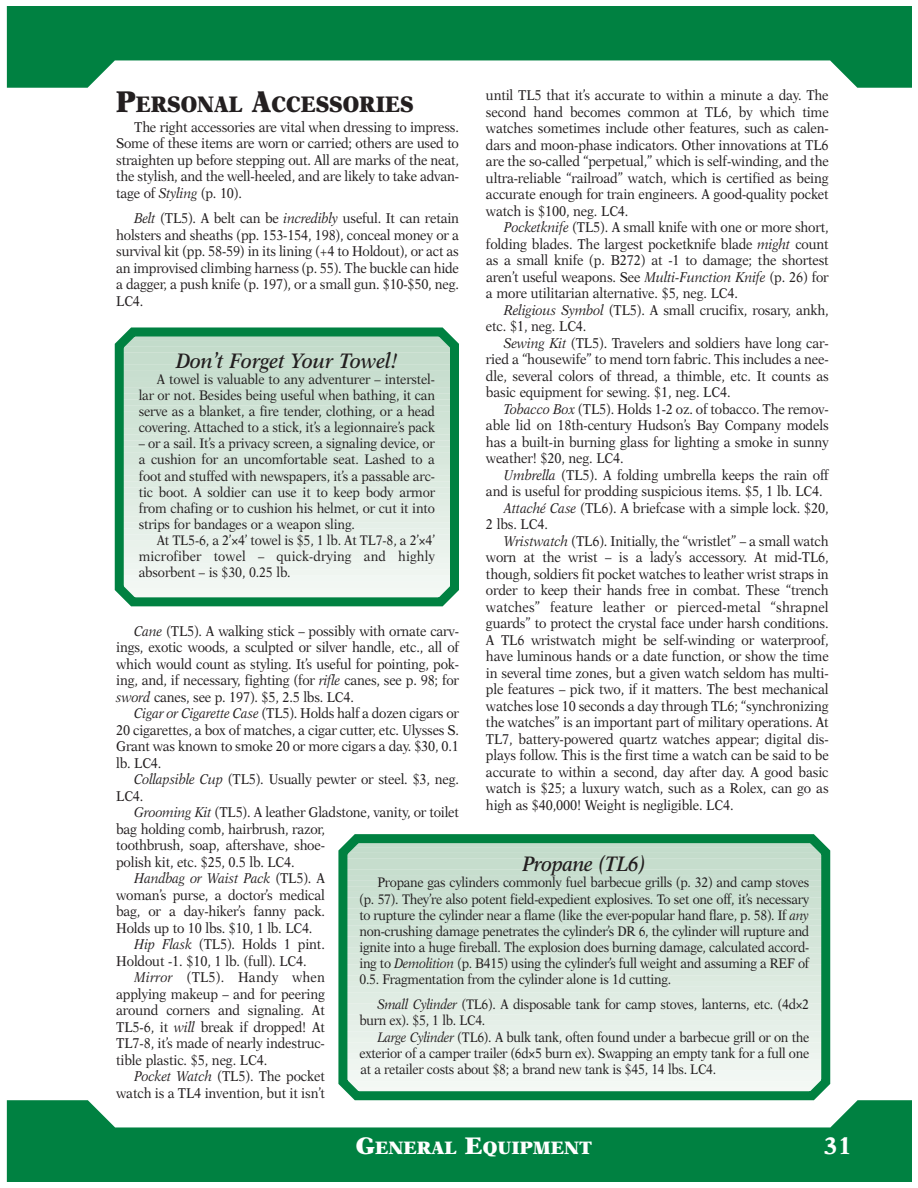
<style>
.page{position:relative;width:918px;height:1188px;background:#fff}
.page>*{position:absolute;margin:0;border:0;box-sizing:border-box;transform-origin:0 0}
.t1{font:700 24px "New Aster";color:#fff}
.t2{font:900 22.5px "New Aster";color:#231f20;scale:.9 1}
.t3{font:italic 600 21px "New Aster";color:#231f20;scale:.9 1}
.t4{font:italic 600 21px "New Aster";letter-spacing:-.025em;color:#231f20;scale:.89 1}
.t5{font:900 18px "New Aster";color:#fff}
.t6{font:14.25px/16.5px "New Aster";letter-spacing:-.01em;color:#231f20;text-align:justify;scale:.9 1}
.t7{font:14.25px "New Aster";letter-spacing:.01em;color:#231f20;scale:.9 1}
.t8{font:italic 14.25px "New Aster";letter-spacing:-.015em;color:#231f20;scale:.9 1}
.t9{font:13.8px/16.2px "New Aster";letter-spacing:-.02em;color:#231f20;text-align:justify;scale:.89 1}
.t10{font:13.8px/16.2px "New Aster";letter-spacing:-.02em;color:#231f20;text-align:justify;scale:.9 1}
.s1{font-style:italic}
.s2{font-size:30px}
.s3{font-style:normal}
.s4{font-size:24px}
</style>
<div class="page">
<svg style="left:7px;top:1100px;width:904px;height:81px;fill:#008141"></svg>
<svg style="left:7px;top:7px;width:904px;height:81px;fill:#008141"></svg>
<svg style="left:115px;top:327px;width:344px;height:279px;background:#c2ddcd"></svg>
<svg style="left:338px;top:834px;width:492px;height:266px;background:#c5decf"></svg>
<p class="t6" style="left:486px;top:88px;width:382px">until TL5 that it’s accurate to within a minute a day. The second hand becomes common at TL6, by which time watches sometimes include other features, such as calen&shy;dars and moon-phase indicators. Other innovations at TL6 are the so-called “perpetual,” which is self-winding, and the ultra-reliable “railroad” watch, which is certified as being accurate enough for train engineers. A good-quality pocket watch is $100, neg. LC4.</p>
<p class="t6" style="left:486px;top:220px;width:382px;text-indent:18px"><span class="s1">Pocketknife</span> (TL5). A small knife with one or more short, folding blades. The largest pocketknife blade <span class="s1">might</span> count as a small knife (p. B272) at -1 to damage; the shortest aren’t useful weapons. See <span class="s1">Multi-Function Knife</span> (p. 26) for a more utilitarian alternative. $5, neg. LC4.</p>
<p class="t6" style="left:486px;top:303px;width:382px;text-indent:18px"><span class="s1">Religious Symbol</span> (TL5). A small crucifix, rosary, ankh, etc. $1, neg. LC4.</p>
<p class="t6" style="left:486px;top:336px;width:382px;text-indent:18px"><span class="s1">Sewing Kit</span> (TL5). Travelers and soldiers have long car&shy;ried a “housewife” to mend torn fabric. This includes a nee&shy;dle, several colors of thread, a thimble, etc. It counts as basic equipment for sewing. $1, neg. LC4.</p>
<p class="t6" style="left:486px;top:402px;width:382px;text-indent:18px"><span class="s1">Tobacco Box</span> (TL5). Holds 1-2 oz. of tobacco. The remov&shy;able lid on 18th-century Hudson’s Bay Company models has a built-in burning glass for lighting a smoke in sunny weather! $20, neg. LC4.</p>
<p class="t6" style="left:504px;top:468px;width:362px"><span class="s1">Umbrella</span> (TL5). A folding umbrella keeps the rain off</p>
<p class="t6" style="left:486px;top:484px;width:376px">and is useful for prodding suspicious items. $5, 1 lb. LC4.</p>
<p class="t6" style="left:504px;top:501px;width:362px"><span class="s1">Attaché Case</span> (TL6). A briefcase with a simple lock. $20,</p>
<p class="t6" style="left:486px;top:517px;width:70px">2 lbs. LC4.</p>
<p class="t6" style="left:504px;top:534px;width:362px"><span class="s1">Wristwatch</span> (TL6). Initially, the “wristlet” – a small watch</p>
<p class="t6" style="left:486px;top:550px;width:382px">worn at the wrist – is a lady’s accessory. At mid-TL6,</p>
<p class="t6" style="left:486px;top:567px;width:382px">though, soldiers fit pocket watches to leather wrist straps in</p>
<p class="t6" style="left:486px;top:583px;width:382px">order to keep their hands free in combat. These “trench</p>
<p class="t7" style="left:486px;top:601px;width:382px">watches” feature leather or pierced-metal “shrapnel</p>
<p class="t6" style="left:486px;top:616px;width:382px">guards” to protect the crystal face under harsh conditions.</p>
<p class="t6" style="left:486px;top:633px;width:382px">A TL6 wristwatch might be self-winding or waterproof,</p>
<p class="t6" style="left:486px;top:649px;width:382px">have luminous hands or a date function, or show the time</p>
<p class="t6" style="left:486px;top:666px;width:382px">in several time zones, but a given watch seldom has multi-</p>
<p class="t6" style="left:486px;top:682px;width:382px">ple features – pick two, if it matters. The best mechanical</p>
<p class="t6" style="left:486px;top:699px;width:382px">watches lose 10 seconds a day through TL6; “synchronizing</p>
<p class="t6" style="left:486px;top:715px;width:382px">the watches” is an important part of military operations. At</p>
<p class="t6" style="left:486px;top:732px;width:382px">TL7, battery-powered quartz watches appear; digital dis-</p>
<p class="t6" style="left:486px;top:748px;width:382px">plays follow. This is the first time a watch can be said to be</p>
<p class="t6" style="left:486px;top:765px;width:382px">accurate to within a second, day after day. A good basic</p>
<p class="t6" style="left:486px;top:781px;width:382px">watch is $25; a luxury watch, such as a Rolex, can go as</p>
<p class="t6" style="left:486px;top:798px;width:277px">high as $40,000! Weight is negligible. LC4.</p>
<h2 class="t2" style="left:116px;top:95px;width:332px"><span class="s2">P</span>ERSONAL <span class="s2">A</span>CCESSORIES</h2>
<p class="t6" style="left:116px;top:120px;width:382px;text-indent:18px">The right accessories are vital when dressing to impress.<br>Some of these items are worn or carried; others are used to straighten up before stepping out. All are marks of the neat, the stylish, and the well-heeled, and are likely to take advan&shy;tage of <span class="s1">Styling</span> (p. 10).</p>
<p class="t6" style="left:116px;top:211px;width:382px;text-indent:18px"><span class="s1">Belt</span> (TL5). A belt can be <span class="s1">incredibly</span> useful. It can retain holsters and sheaths (pp. 153-154, 198), conceal money or a survival kit (pp. 58-59) in its lining (+4 to Holdout), or act as an improvised climbing harness (p. 55). The buckle can hide a dagger, a push knife (p. 197), or a small gun. $10-$50, neg.<br>LC4.</p>
<h3 class="t3" style="left:176px;top:351px;width:248px">Don’t Forget Your Towel!</h3>
<p class="t10" style="left:139px;top:372px;width:331px;text-indent:18px">A towel is valuable to any adventurer – interstel&shy;lar or not. Besides being useful when bathing, it can serve as a blanket, a fire tender, clothing, or a head covering. Attached to a stick, it’s a legionnaire’s pack</p>
<p class="t10" style="left:139px;top:436px;width:331px">– or a sail. It’s a privacy screen, a signaling device, or a cushion for an uncomfortable seat. Lashed to a foot and stuffed with newspapers, it’s a passable arc&shy;tic boot. A soldier can use it to keep body armor from chafing or to cushion his helmet, or cut it into strips for bandages or a weapon sling.</p>
<p class="t10" style="left:139px;top:533px;width:331px;text-indent:18px">At TL5-6, a 2’¥4’ towel is $5, 1 lb. At TL7-8, a 2’¥4’ microfiber towel – quick-drying and highly absorbent – is $30, 0.25 lb.</p>
<p class="t6" style="left:116px;top:624px;width:382px;text-indent:18px"><span class="s1">Cane</span> (TL5). A walking stick – possibly with ornate carv&shy;ings, exotic woods, a sculpted or silver handle, etc., all of which would count as styling. It’s useful for pointing, pok&shy;ing, and, if necessary, fighting (for <span class="s1">rifle</span> canes, see p. 98; for <span class="s1">sword</span> canes, see p. 197). $5, 2.5 lbs. LC4.</p>
<p class="t6" style="left:116px;top:706px;width:382px;text-indent:18px"><span class="s1">Cigar or Cigarette Case</span> (TL5). Holds half a dozen cigars or 20 cigarettes, a box of matches, a cigar cutter, etc. Ulysses S.<br>Grant was known to smoke 20 or more cigars a day. $30, 0.1 lb. LC4.</p>
<p class="t6" style="left:116px;top:772px;width:382px;text-indent:18px"><span class="s1">Collapsible Cup</span> (TL5). Usually pewter or steel. $3, neg.<br>LC4.</p>
<p class="t6" style="left:134px;top:805px;width:362px"><span class="s1">Grooming Kit</span> (TL5). A leather Gladstone, vanity, or toilet</p>
<p class="t6" style="left:116px;top:822px;width:233px">bag holding comb, hairbrush, razor,</p>
<p class="t6" style="left:116px;top:838px;width:233px">toothbrush, soap, aftershave, shoe-</p>
<p class="t6" style="left:116px;top:855px;width:200px">polish kit, etc. $25, 0.5 lb. LC4.</p>
<p class="t8" style="left:134px;top:872px;width:213px">Handbag or Waist Pack <span class="s3">(TL5). A</span></p>
<p class="t6" style="left:116px;top:888px;width:233px">woman’s purse, a doctor’s medical</p>
<p class="t6" style="left:116px;top:904px;width:233px">bag, or a day-hiker’s fanny pack.</p>
<p class="t6" style="left:116px;top:921px;width:220px">Holds up to 10 lbs. $10, 1 lb. LC4.</p>
<p class="t6" style="left:134px;top:937px;width:213px"><span class="s1">Hip Flask</span> (TL5). Holds 1 pint.</p>
<p class="t6" style="left:116px;top:954px;width:213px">Holdout -1. $10, 1 lb. (full). LC4.</p>
<p class="t7" style="left:134px;top:971px;width:213px"><span class="s1">Mirror</span> (TL5). Handy when</p>
<p class="t6" style="left:116px;top:987px;width:233px">applying makeup – and for peering</p>
<p class="t6" style="left:116px;top:1003px;width:233px">around corners and signaling. At</p>
<p class="t6" style="left:116px;top:1020px;width:233px">TL5-6, it <span class="s1">will</span> break if dropped! At</p>
<p class="t6" style="left:116px;top:1036px;width:233px">TL7-8, it’s made of nearly indestruc-</p>
<p class="t6" style="left:116px;top:1053px;width:169px">tible plastic. $5, neg. LC4.</p>
<p class="t6" style="left:134px;top:1069px;width:213px"><span class="s1">Pocket Watch</span> (TL5). The pocket</p>
<p class="t6" style="left:116px;top:1086px;width:233px">watch is a TL4 invention, but it isn’t</p>
<h3 class="t4" style="left:523px;top:855px;width:140px">Propane (TL6)</h3>
<p class="t9" style="left:359px;top:876px;width:507px;text-indent:18px">Propane gas cylinders commonly fuel barbecue grills (p. 32) and camp stoves (p. 57). They’re also potent field-expedient explosives. To set one off, it’s necessary to rupture the cylinder near a flame (like the ever-popular hand flare, p. 58). If <span class="s1">any </span>non-crushing damage penetrates the cylinder’s DR 6, the cylinder will rupture and ignite into a huge fireball. The explosion does burning damage, calculated accord&shy;ing to <span class="s1">Demolition</span> (p. B415) using the cylinder’s full weight and assuming a REF of 0.5. Fragmentation from the cylinder alone is 1d cutting.</p>
<p class="t9" style="left:359px;top:997px;width:507px;text-indent:18px"><span class="s1">Small Cylinder</span> (TL6). A disposable tank for camp stoves, lanterns, etc. (4d¥2 burn ex). $5, 1 lb. LC4.</p>
<p class="t9" style="left:359px;top:1030px;width:507px;text-indent:18px"><span class="s1">Large Cylinder</span> (TL6). A bulk tank, often found under a barbecue grill or on the exterior of a camper trailer (6d¥5 burn ex). Swapping an empty tank for a full one at a retailer costs about $8; a brand new tank is $45, 14 lbs. LC4.</p>
<p class="t5" style="left:356px;top:1140px;width:238px"><span class="s4">G</span>ENERAL <span class="s4">E</span>QUIPMENT</p>
<h1 class="t1" style="left:824px;top:1136px;width:30px">31</h1>
</div>
